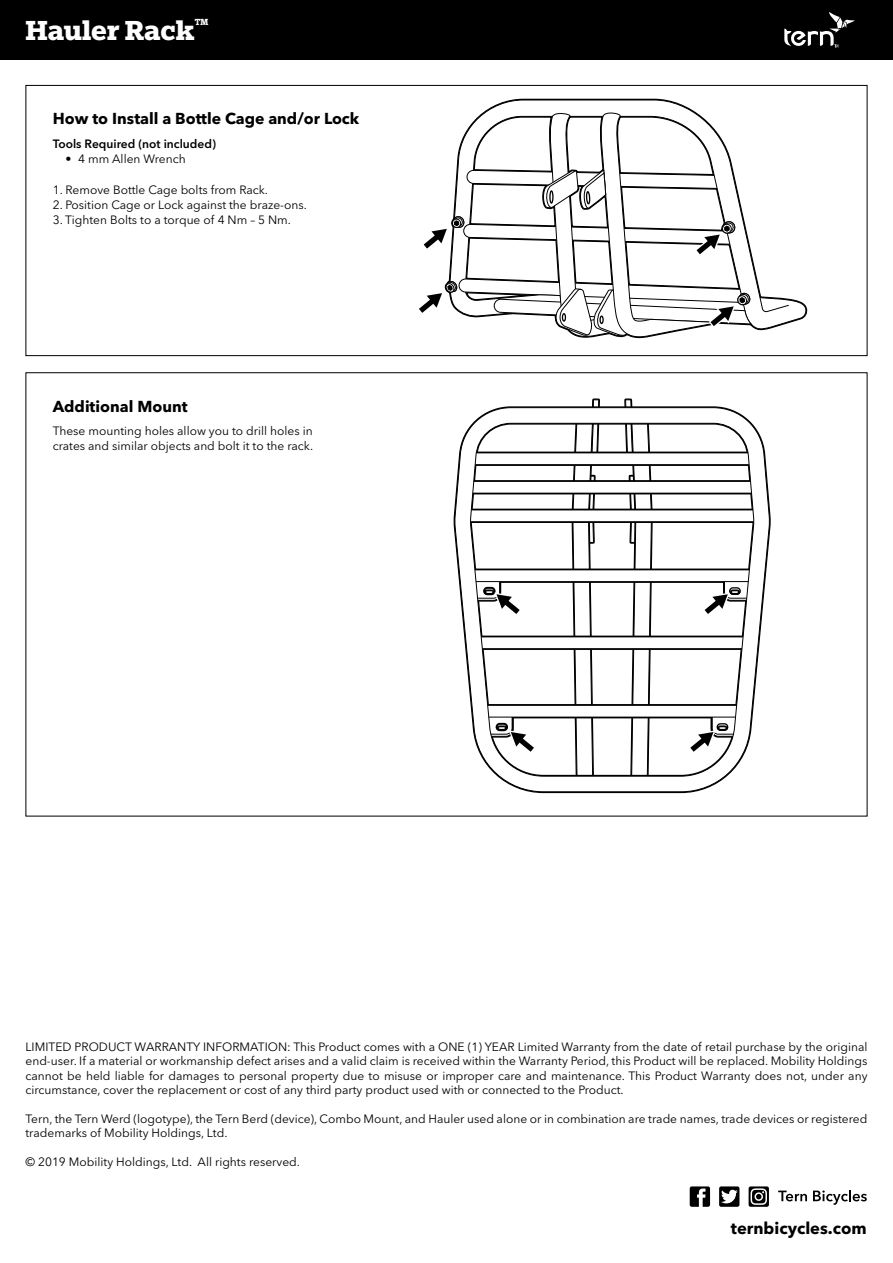
<style>
.page{position:relative;width:893px;height:1263px;background:#fff}
.page>*{position:absolute;margin:0;border:0;box-sizing:border-box;transform-origin:0 0}
.t1{font:700 30px "Egyptian Slate Pro";color:#fff}
.t2{font:700 16.5px "Avenir Next LT Pro";color:#000}
.t3{font:700 15.75px "Avenir Next LT Pro";color:#000}
.t4{font:12px/14.4px "Avenir Next LT Pro";color:#000}
.t5{font:600 12px "Avenir Next LT Pro";color:#000}
</style>
<div class="page">
<svg style="left:778px;top:1190px;width:29px;height:11px"></svg>
<svg style="left:813px;top:1190px;width:54px;height:15px"></svg>
<svg style="left:690px;top:1186px;width:20px;height:21px"></svg>
<svg style="left:719px;top:1186px;width:20px;height:21px"></svg>
<svg style="left:749px;top:1186px;width:20px;height:21px"></svg>
<svg style="left:486px;top:99px;width:321px;height:231px"></svg>
<svg style="left:419px;top:110px;width:336px;height:227px"></svg>
<svg style="left:454px;top:407px;width:316px;height:385px"></svg>
<svg style="left:701px;top:575px;width:53px;height:43px"></svg>
<svg style="left:687px;top:711px;width:54px;height:44px"></svg>
<svg style="left:471px;top:575px;width:52px;height:43px"></svg>
<svg style="left:483px;top:711px;width:55px;height:44px"></svg>
<div style="left:0;top:0;width:893px;height:60px;background:#000"></div>
<svg style="left:784px;top:12px;width:71px;height:36px"></svg>
<h1 class="t1" style="left:26px;top:14px;width:185px">Hauler Rack<sup>™</sup></h1>
<h3 class="t3" style="left:53px;top:109px;width:308px">How to Install a Bottle Cage and/or Lock</h3>
<p class="t5" style="left:53px;top:136px;width:165px">Tools Required (not included)</p>
<p class="t4" style="left:66px;top:151px;width:122px">• 4 mm Allen Wrench</p>
<p class="t4" style="left:53px;top:182px;width:217px">1. Remove Bottle Cage bolts from Rack.</p>
<p class="t4" style="left:53px;top:197px;width:256px">2. Position Cage or Lock against the braze-ons.</p>
<p class="t4" style="left:53px;top:212px;width:240px">3. Tighten Bolts to a torque of 4 Nm – 5 Nm.</p>
<h3 class="t3" style="left:53px;top:396px;width:136px">Additional Mount</h3>
<p class="t4" style="left:53px;top:423px;width:262px;line-height:15px">These mounting holes allow you to drill holes in crates and similar objects and bolt it to the rack.</p>
<p class="t4" style="left:26px;top:1039px;width:843px;text-align:justify">LIMITED PRODUCT WARRANTY INFORMATION: This Product comes with a ONE (1) YEAR Limited Warranty from the date of retail purchase by the original end-user. If a material or workmanship defect arises and a valid claim is received within the Warranty Period, this Product will be replaced. Mobility Holdings cannot be held liable for damages to personal property due to misuse or improper care and maintenance. This Product Warranty does not, under any circumstance, cover the replacement or cost of any third party product used with or connected to the Product.</p>
<p class="t4" style="left:26px;top:1111px;width:843px">Tern, the Tern Werd (logotype), the Tern Berd (device), Combo Mount, and Hauler used alone or in combination are trade names, trade devices or registered trademarks of Mobility Holdings, Ltd.</p>
<p class="t4" style="left:26px;top:1155px;width:276px">© 2019 Mobility Holdings, Ltd. All rights reserved.</p>
<h2 class="t2" style="left:731px;top:1217px;width:137px">ternbicycles.com</h2>
</div>
